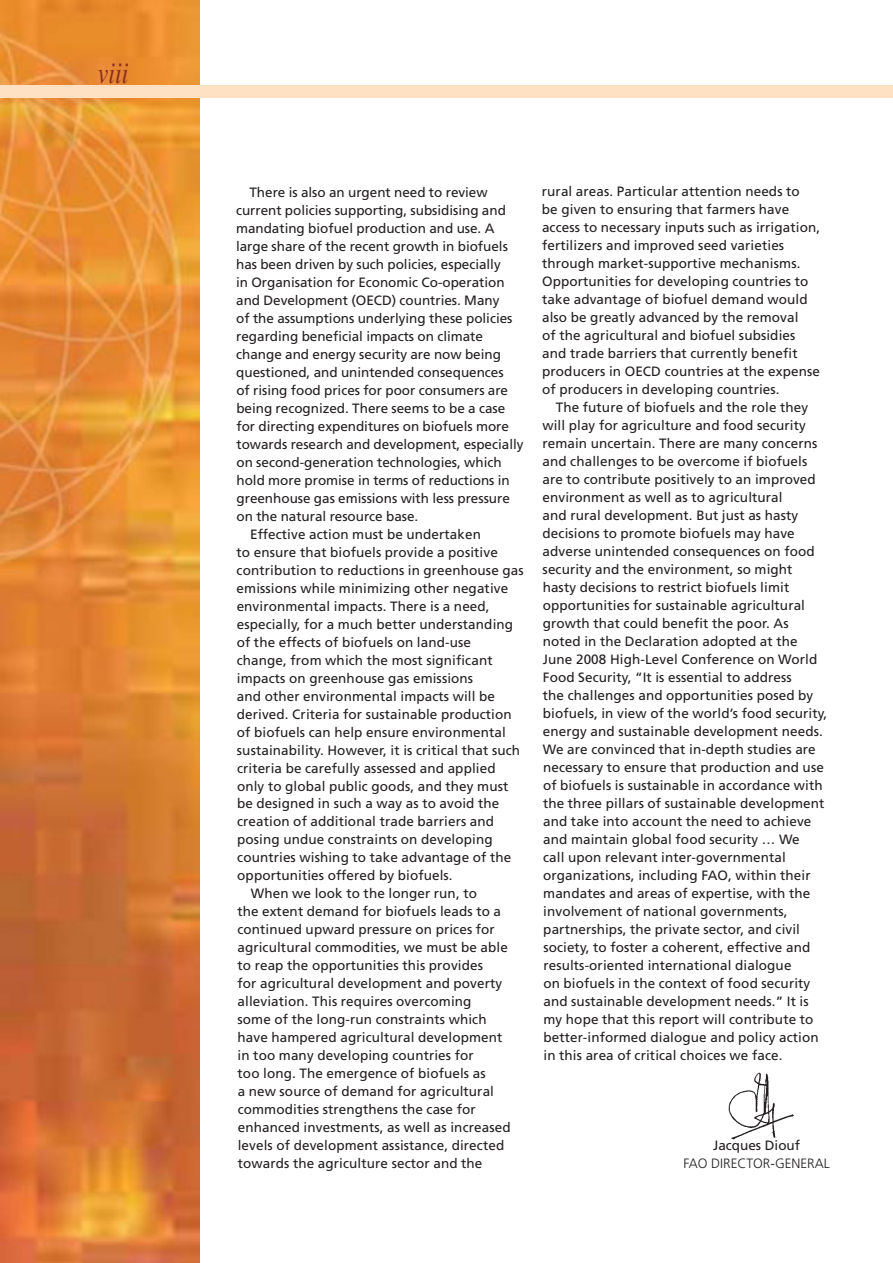
<style>
.page{position:relative;width:893px;height:1263px;background:#fff}
.page>*{position:absolute;margin:0;border:0;box-sizing:border-box;transform-origin:0 0}
.t1{font:italic 30px "Times";color:#8b2e1d;scale:.8 1}
.t2{font:13.5px/18px "Frutiger LT Std";letter-spacing:.01em;color:#231f20}
.t3{font:300 13.5px "Frutiger LT Std";color:#231f20}
</style>
<div class="page">
<img style="left:0;top:0;width:199px;height:1263px">
<div style="left:0;top:85px;width:893px;height:13px;background:#fee0c3"></div>
<img style="left:728px;top:1072px;width:65px;height:68px">
<h1 class="t1" style="left:98px;top:62px;width:40px">viii</h1>
<p class="t2" style="left:249px;top:184px;width:240px">There is also an urgent need to review</p>
<p class="t2" style="left:236px;top:202px;width:271px">current policies supporting, subsidising and</p>
<p class="t2" style="left:236px;top:220px;width:260px">mandating biofuel production and use. A</p>
<p class="t2" style="left:236px;top:238px;width:273px">large share of the recent growth in biofuels</p>
<p class="t2" style="left:236px;top:256px;width:266px">has been driven by such policies, especially</p>
<p class="t2" style="left:236px;top:274px;width:270px">in Organisation for Economic Co-operation</p>
<p class="t2" style="left:236px;top:292px;width:265px">and Development (OECD) countries. Many</p>
<p class="t2" style="left:236px;top:310px;width:278px">of the assumptions underlying these policies</p>
<p class="t2" style="left:236px;top:328px;width:248px">regarding beneficial impacts on climate</p>
<p class="t2" style="left:236px;top:346px;width:266px">change and energy security are now being</p>
<p class="t2" style="left:236px;top:364px;width:269px">questioned, and unintended consequences</p>
<p class="t2" style="left:236px;top:381px;width:273px">of rising food prices for poor consumers are</p>
<p class="t2" style="left:236px;top:399px;width:270px">being recognized. There seems to be a case</p>
<p class="t2" style="left:236px;top:417px;width:274px">for directing expenditures on biofuels more</p>
<p class="t2" style="left:236px;top:435px;width:289px">towards research and development, especially</p>
<p class="t2" style="left:236px;top:453px;width:267px">on second-generation technologies, which</p>
<p class="t2" style="left:236px;top:471px;width:275px">hold more promise in terms of reductions in</p>
<p class="t2" style="left:237px;top:489px;width:275px">greenhouse gas emissions with less pressure</p>
<p class="t2" style="left:237px;top:507px;width:183px">on the natural resource base.</p>
<p class="t2" style="left:250px;top:525px;width:232px">Effective action must be undertaken</p>
<p class="t2" style="left:237px;top:543px;width:263px">to ensure that biofuels provide a positive</p>
<p class="t2" style="left:237px;top:561px;width:288px">contribution to reductions in greenhouse gas</p>
<p class="t2" style="left:237px;top:579px;width:273px">emissions while minimizing other negative</p>
<p class="t2" style="left:237px;top:597px;width:254px">environmental impacts. There is a need,</p>
<p class="t2" style="left:237px;top:615px;width:278px">especially, for a much better understanding</p>
<p class="t2" style="left:237px;top:633px;width:236px">of the effects of biofuels on land-use</p>
<p class="t2" style="left:237px;top:651px;width:257px">change, from which the most significant</p>
<p class="t2" style="left:237px;top:669px;width:238px">impacts on greenhouse gas emissions</p>
<p class="t2" style="left:237px;top:687px;width:260px">and other environmental impacts will be</p>
<p class="t2" style="left:237px;top:705px;width:276px">derived. Criteria for sustainable production</p>
<p class="t2" style="left:237px;top:723px;width:270px">of biofuels can help ensure environmental</p>
<p class="t2" style="left:237px;top:741px;width:285px">sustainability. However, it is critical that such</p>
<p class="t2" style="left:237px;top:759px;width:260px">criteria be carefully assessed and applied</p>
<p class="t2" style="left:237px;top:777px;width:273px">only to global public goods, and they must</p>
<p class="t2" style="left:237px;top:795px;width:264px">be designed in such a way as to avoid the</p>
<p class="t2" style="left:237px;top:813px;width:258px">creation of additional trade barriers and</p>
<p class="t2" style="left:237px;top:831px;width:257px">posing undue constraints on developing</p>
<p class="t2" style="left:237px;top:849px;width:275px">countries wishing to take advantage of the</p>
<p class="t2" style="left:237px;top:867px;width:217px">opportunities offered by biofuels.</p>
<p class="t2" style="left:251px;top:885px;width:228px">When we look to the longer run, to</p>
<p class="t2" style="left:237px;top:903px;width:265px">the extent demand for biofuels leads to a</p>
<p class="t2" style="left:237px;top:921px;width:259px">continued upward pressure on prices for</p>
<p class="t2" style="left:237px;top:939px;width:272px">agricultural commodities, we must be able</p>
<p class="t2" style="left:237px;top:957px;width:247px">to reap the opportunities this provides</p>
<p class="t2" style="left:237px;top:975px;width:266px">for agricultural development and poverty</p>
<p class="t2" style="left:237px;top:993px;width:235px">alleviation. This requires overcoming</p>
<p class="t2" style="left:237px;top:1011px;width:251px">some of the long-run constraints which</p>
<p class="t2" style="left:238px;top:1029px;width:266px">have hampered agricultural development</p>
<p class="t2" style="left:238px;top:1047px;width:238px">in too many developing countries for</p>
<p class="t2" style="left:238px;top:1065px;width:249px">too long. The emergence of biofuels as</p>
<p class="t2" style="left:238px;top:1083px;width:258px">a new source of demand for agricultural</p>
<p class="t2" style="left:238px;top:1101px;width:239px">commodities strengthens the case for</p>
<p class="t2" style="left:238px;top:1119px;width:274px">enhanced investments, as well as increased</p>
<p class="t2" style="left:238px;top:1137px;width:268px">levels of development assistance, directed</p>
<p class="t2" style="left:238px;top:1155px;width:246px">towards the agriculture sector and the</p>
<p class="t2" style="left:542px;top:183px;width:280px">rural areas. Particular attention needs to<br>be given to ensuring that farmers have access to necessary inputs such as irrigation, fertilizers and improved seed varieties through market-supportive mechanisms.<br>Opportunities for developing countries to take advantage of biofuel demand would also be greatly advanced by the removal<br>of the agricultural and biofuel subsidies and trade barriers that currently benefit producers in OECD countries at the expense of producers in developing countries.</p>
<p class="t2" style="left:542px;top:399px;width:286px;text-indent:13px">The future of biofuels and the role they will play for agriculture and food security remain uncertain. There are many concerns and challenges to be overcome if biofuels are to contribute positively to an improved environment as well as to agricultural<br>and rural development. But just as hasty decisions to promote biofuels may have adverse unintended consequences on food security and the environment, so might hasty decisions to restrict biofuels limit opportunities for sustainable agricultural growth that could benefit the poor. As noted in the Declaration adopted at the June 2008 High-Level Conference on World Food Security, “It is essential to address<br>the challenges and opportunities posed by biofuels, in view of the world’s food security, energy and sustainable development needs.<br>We are convinced that in-depth studies are necessary to ensure that production and use of biofuels is sustainable in accordance with the three pillars of sustainable development and take into account the need to achieve and maintain global food security … We<br>call upon relevant inter-governmental organizations, including FAO, within their mandates and areas of expertise, with the involvement of national governments, partnerships, the private sector, and civil society, to foster a coherent, effective and results-oriented international dialogue<br>on biofuels in the context of food security and sustainable development needs.” It is my hope that this report will contribute to better-informed dialogue and policy action in this area of critical choices we face.</p>
<p class="t2" style="left:713px;top:1137px;width:89px">Jacques Diouf</p>
<p class="t3" style="left:683px;top:1158px;width:148px">FAO DIRECTOR-GENERAL</p>
</div>
